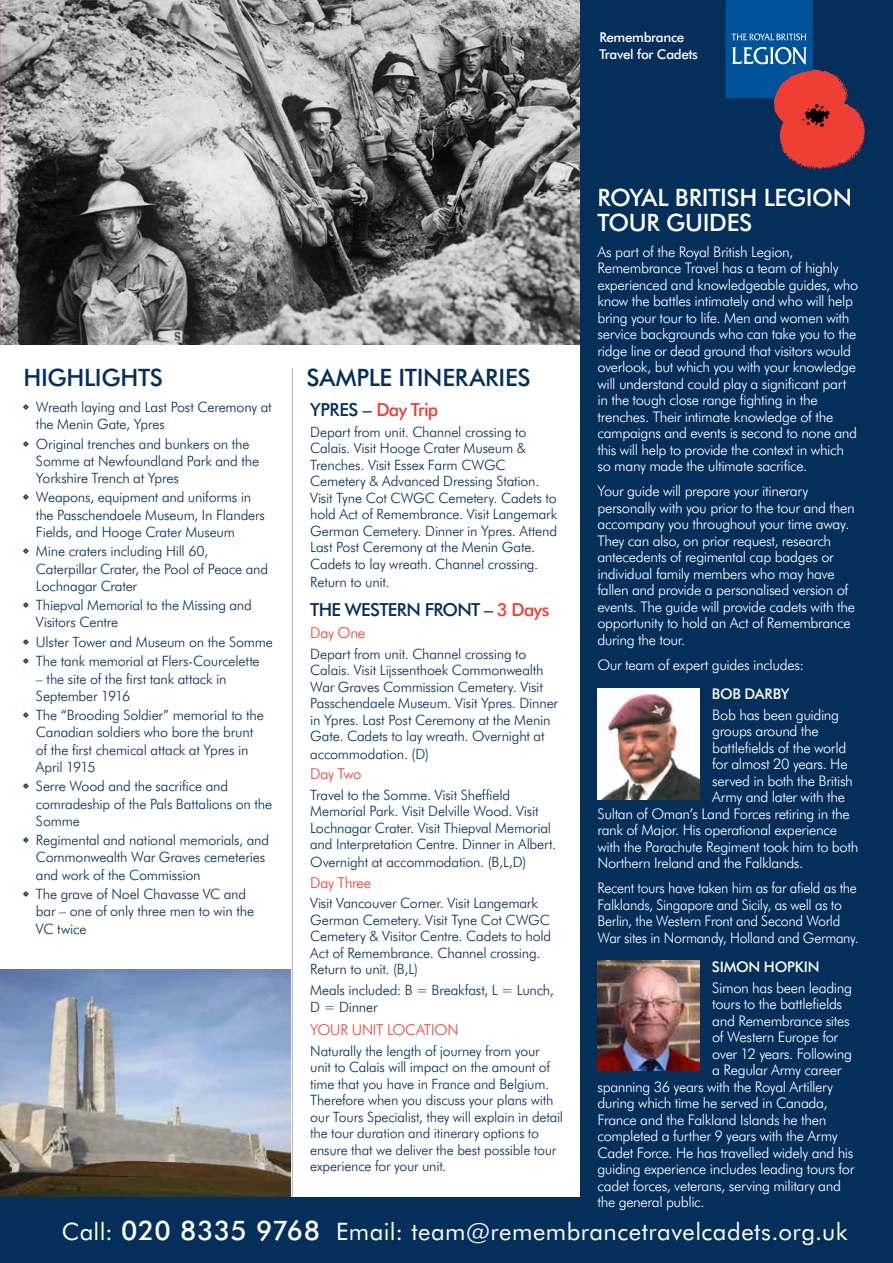
<style>
.page{position:relative;width:893px;height:1263px;background:#fff}
.page>*{position:absolute;margin:0;border:0;box-sizing:border-box;transform-origin:0 0}
.t1{font:24px "Futura BT";letter-spacing:.02em;color:#fff}
.t2{font:500 24px/25.5px "Futura BT";letter-spacing:-.015em;color:#fff}
.t3{font:500 24px "Futura BT";letter-spacing:-.015em;color:#032f5a}
.t4{font:500 18px "Futura BT";color:#032f5a}
.t5{font:500 18px "Futura BT";color:#ef3e33}
.t6{font:300 15px "Futura BT";letter-spacing:-.02em;color:#ef3e33}
.t7{font:300 14.7px/16.5px "Futura BT";letter-spacing:-.025em;color:#fff}
.t8{font:300 14.7px/16.5px "Futura BT";letter-spacing:-.025em;color:#fff;scale:.96 1}
.t9{font:500 14.7px "Futura BT";color:#fff}
.t10{font:300 14.25px/16.5px "Futura BT";letter-spacing:-.015em;color:#032f5a}
.t11{font:500 13.5px/17.1px "Futura BT";color:#fff}
.s1{color:#032f5a}
.s2{font-weight:500;font-size:27px}
</style>
<div class="page">
<img style="left:0;top:0;width:580px;height:344px">
<div style="left:580px;top:0;width:313px;height:1263px;background:#032f5a"></div>
<hr style="left:292px;top:368px;width:1px;height:837px;background:#adafb2">
<img style="left:0;top:969px;width:290px;height:228px">
<div style="left:726px;top:0;width:86px;height:7px;background:#00529b"></div>
<svg style="left:726px;top:2px;width:140px;height:167px"></svg>
<div style="left:0;top:1197px;width:893px;height:66px;background:#032f5a"></div>
<img style="left:597px;top:688px;width:102px;height:111px">
<img style="left:597px;top:960px;width:102px;height:111px">
<p class="t11" style="left:599px;top:29px;width:100px">REMEMBRANCE<br>TRAVEL FOR CADETS</p>
<h1 class="t3" style="left:23px;top:363px;width:141px">H IGH LIGHTS</h1>
<h1 class="t3" style="left:307px;top:363px;width:226px">SAMPLE ITINERARIES</h1>
<p class="t10" style="left:36px;top:398px;width:237px;line-height:17.2px">Wreath laying and Last Post Ceremony at the Menin Gate, Ypres</p>
<p class="t10" style="left:36px;top:435px;width:225px;line-height:17.2px">Original trenches and bunkers on the<br>Somme at Newfoundland Park and the<br>Yorkshire Trench at Ypres</p>
<p class="t10" style="left:36px;top:489px;width:231px;line-height:17.2px">Weapons, equipment and uniforms in the Passchendaele Museum, In Flanders<br>Fields, and Hooge Crater Museum</p>
<p class="t10" style="left:36px;top:542px;width:234px;line-height:17.2px">Mine craters including Hill 60,<br>Caterpillar Crater, the Pool of Peace and<br>Lochnagar Crater</p>
<p class="t10" style="left:36px;top:596px;width:217px;line-height:17.2px">Thiepval Memorial to the Missing and<br>Visitors Centre</p>
<p class="t10" style="left:36px;top:632px;width:238px;line-height:19.4px">Ulster Tower and Museum on the Somme<br>The tank memorial at Flers-Courcelette</p>
<p class="t10" style="left:36px;top:670px;width:192px;line-height:17.2px">– the site of the first tank attack in<br>September 1916</p>
<p class="t10" style="left:36px;top:706px;width:229px;line-height:17.2px">The “Brooding Soldier” memorial to the<br>Canadian soldiers who bore the brunt of the first chemical attack at Ypres in<br>April 1915</p>
<p class="t10" style="left:36px;top:777px;width:238px;line-height:17.2px">Serre Wood and the sacrifice and comradeship of the Pals Battalions on the<br>Somme</p>
<p class="t10" style="left:36px;top:831px;width:235px;line-height:17.2px">Regimental and national memorials, and<br>Commonwealth War Graves cemeteries and work of the Commission</p>
<p class="t10" style="left:36px;top:885px;width:220px;line-height:17.2px">The grave of Noel Chavasse VC and bar – one of only three men to win the<br>VC twice</p>
<p class="t4" style="left:310px;top:399px;width:30px">YPRES</p>
<p class="t5" style="left:363px;top:399px;width:77px"><span class="s1">–</span> DAY TRIP</p>
<p class="t10" style="left:310px;top:423px;width:249px">Depart from unit. Channel crossing to Calais. Visit Hooge Crater Museum &amp; Trenches. Visit Essex Farm CWGC Cemetery &amp; Advanced Dressing Station.<br>Visit Tyne Cot CWGC Cemetery. Cadets to hold Act of Remembrance. Visit Langemark German Cemetery. Dinner in Ypres. Attend Last Post Ceremony at the Menin Gate.<br>Cadets to lay wreath. Channel crossing.</p>
<p class="t10" style="left:310px;top:573px;width:81px">Return to unit.</p>
<p class="t4" style="left:310px;top:598px;width:47px">THE WESTERN</p>
<p class="t4" style="left:425px;top:598px;width:12px">FRONT</p>
<p class="t5" style="left:484px;top:598px;width:67px"><span class="s1">–</span> 3 DAYS</p>
<p class="t6" style="left:310px;top:623px;width:57px">Day One</p>
<p class="t10" style="left:310px;top:645px;width:249px">Depart from unit. Channel crossing to Calais. Visit Lijssenthoek Commonwealth War Graves Commission Cemetery. Visit Passchendaele Museum. Visit Ypres. Dinner in Ypres. Last Post Ceremony at the Menin Gate. Cadets to lay wreath. Overnight at</p>
<p class="t10" style="left:310px;top:746px;width:120px">accommodation. (D)</p>
<p class="t6" style="left:310px;top:765px;width:53px">Day Two</p>
<p class="t10" style="left:310px;top:786px;width:247px">Travel to the Somme. Visit Sheffield Memorial Park. Visit Delville Wood. Visit Lochnagar Crater. Visit Thiepval Memorial and Interpretation Centre. Dinner in Albert.</p>
<p class="t10" style="left:310px;top:854px;width:218px">Overnight at accommodation. (B,L,D)</p>
<p class="t6" style="left:310px;top:873px;width:62px">Day Three</p>
<p class="t10" style="left:310px;top:895px;width:242px">Visit Vancouver Corner. Visit Langemark German Cemetery. Visit Tyne Cot CWGC Cemetery &amp; Visitor Centre. Cadets to hold Act of Remembrance. Channel crossing.<br>Return to unit. (B,L)</p>
<p class="t10" style="left:310px;top:982px;width:245px">Meals included: B = Breakfast, L = Lunch,<br>D = Dinner</p>
<p class="t6" style="left:310px;top:1020px;width:150px">YOUR UNIT LOCATION</p>
<p class="t10" style="left:310px;top:1042px;width:254px">Naturally the length of journey from your unit to Calais will impact on the amount of time that you have in France and Belgium.<br>Therefore when you discuss your plans with our Tours Specialist, they will explain in detail the tour duration and itinerary options to ensure that we deliver the best possible tour experience for your unit.</p>
<h1 class="t2" style="left:597px;top:184px;width:256px">ROYAL BRITISH LEG ION<br>TOUR GUIDES</h1>
<p class="t7" style="left:597px;top:243px;width:262px">As part of the Royal British Legion, Remembrance Travel has a team of highly experienced and knowledgeable guides, who know the battles intimately and who will help bring your tour to life. Men and women with service backgrounds who can take you to the ridge line or dead ground that visitors would overlook, but which you with your knowledge will understand could play a significant part in the tough close range fighting in the trenches. Their intimate knowledge of the campaigns and events is second to none and this will help to provide the context in which so many made the ultimate sacrifice.</p>
<p class="t7" style="left:597px;top:483px;width:259px">Your guide will prepare your itinerary personally with you prior to the tour and then accompany you throughout your time away.<br>They can also, on prior request, research antecedents of regimental cap badges or individual family members who may have fallen and provide a personalised version of events. The guide will provide cadets with the opportunity to hold an Act of Remembrance during the tour.</p>
<p class="t7" style="left:597px;top:656px;width:208px">Our team of expert guides includes:</p>
<p class="t9" style="left:712px;top:685px;width:11px">BOB</p>
<p class="t9" style="left:745px;top:685px;width:10px">DARB</p>
<p class="t9" style="left:781px;top:685px;width:10px">Y</p>
<p class="t7" style="left:712px;top:706px;width:128px">Bob has been guiding</p>
<p class="t7" style="left:712px;top:723px;width:108px">groups around the</p>
<p class="t7" style="left:712px;top:739px;width:136px">battlefields of the world</p>
<p class="t7" style="left:712px;top:756px;width:137px">for almost 20 years. He</p>
<p class="t7" style="left:712px;top:772px;width:142px">served in both the British</p>
<p class="t7" style="left:712px;top:789px;width:134px">Army and later with the</p>
<p class="t7" style="left:597px;top:805px;width:254px">Sultan of Oman’s Land Forces retiring in the</p>
<p class="t7" style="left:597px;top:822px;width:241px">rank of Major. His operational experience</p>
<p class="t7" style="left:597px;top:838px;width:262px">with the Parachute Regiment took him to both</p>
<p class="t7" style="left:597px;top:855px;width:207px">Northern Ireland and the Falklands.</p>
<p class="t8" style="left:597px;top:880px;width:274px">Recent tours have taken him as far afield as the Falklands, Singapore and Sicily, as well as to Berlin, the Western Front and Second World War sites in Normandy, Holland and Germany.</p>
<p class="t9" style="left:712px;top:958px;width:11px">SIMON</p>
<p class="t9" style="left:764px;top:958px;width:40px">HOPKIN</p>
<p class="t7" style="left:712px;top:979px;width:141px">Simon has been leading</p>
<p class="t7" style="left:712px;top:996px;width:131px">tours to the battlefields</p>
<p class="t7" style="left:712px;top:1012px;width:139px">and Remembrance sites</p>
<p class="t7" style="left:712px;top:1029px;width:127px">of Western Europe for</p>
<p class="t7" style="left:712px;top:1045px;width:141px">over 12 years. Following</p>
<p class="t7" style="left:712px;top:1062px;width:131px">a Regular Army career</p>
<p class="t7" style="left:597px;top:1078px;width:237px">spanning 36 years with the Royal Artillery</p>
<p class="t7" style="left:597px;top:1095px;width:232px">during which time he served in Canada,</p>
<p class="t7" style="left:597px;top:1111px;width:230px">France and the Falkland Islands he then</p>
<p class="t7" style="left:597px;top:1128px;width:242px">completed a further 9 years with the Army</p>
<p class="t7" style="left:597px;top:1144px;width:258px">Cadet Force. He has travelled widely and his</p>
<p class="t7" style="left:597px;top:1161px;width:258px">guiding experience includes leading tours for</p>
<p class="t7" style="left:597px;top:1177px;width:245px">cadet forces, veterans, serving military and</p>
<p class="t7" style="left:597px;top:1194px;width:109px">the general public.</p>
<h1 class="t1" style="left:62px;top:1217px;width:787px">Call: <span class="s2">020 8335 9768</span> Email: team@remembrancetravelcadets.org.uk</h1>
</div>
